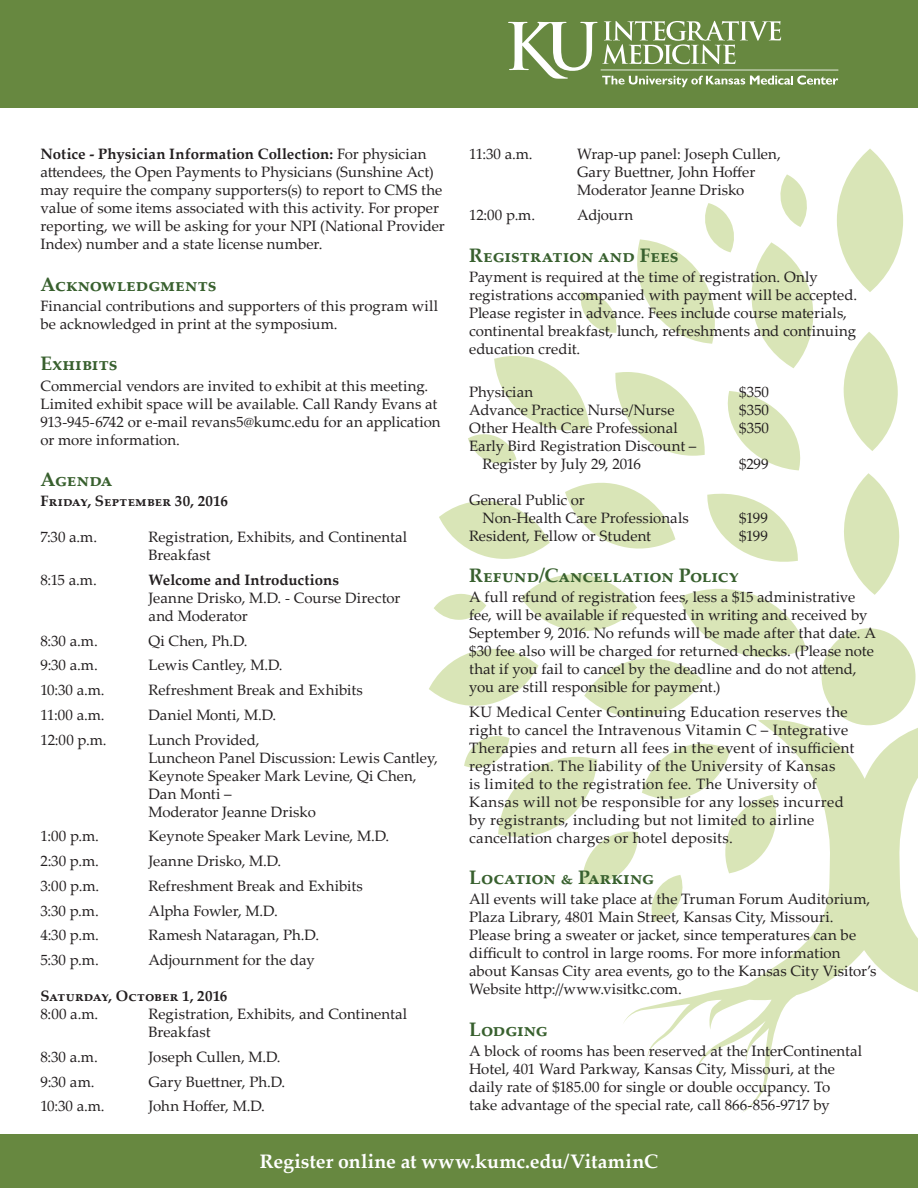
<style>
.page{position:relative;width:918px;height:1188px;background:#fff}
.page>*{position:absolute;margin:0;border:0;box-sizing:border-box;transform-origin:0 0}
.t1{font:700 19.5px "Palatino Linotype";letter-spacing:.005em;color:#38602e}
.t2{font:700 19.5px "Palatino Linotype";color:#fff}
.t3{font:15px/18px "Palatino Linotype";letter-spacing:.005em;color:#231f20}
.t4{font:15px/18px "Palatino Linotype";letter-spacing:.025em;color:#231f20}
.t5{font:700 15px "Palatino Linotype";letter-spacing:.01em;color:#231f20}
.s1{font-weight:700}
</style>
<div class="page">
<svg style="left:837px;top:148px;width:66px;height:144px"></svg>
<svg style="left:439px;top:500px;width:111px;height:59px"></svg>
<svg style="left:637px;top:203px;width:97px;height:141px"></svg>
<svg style="left:580px;top:292px;width:37px;height:41px"></svg>
<svg style="left:468px;top:356px;width:121px;height:108px"></svg>
<svg style="left:780px;top:174px;width:27px;height:53px"></svg>
<svg style="left:464px;top:736px;width:159px;height:149px"></svg>
<svg style="left:844px;top:473px;width:56px;height:122px"></svg>
<svg style="left:843px;top:332px;width:55px;height:119px"></svg>
<svg style="left:565px;top:482px;width:110px;height:67px"></svg>
<svg style="left:429px;top:574px;width:377px;height:142px"></svg>
<svg style="left:615px;top:372px;width:90px;height:84px"></svg>
<svg style="left:751px;top:242px;width:63px;height:126px"></svg>
<svg style="left:707px;top:493px;width:91px;height:69px"></svg>
<svg style="left:727px;top:391px;width:74px;height:79px"></svg>
<div style="left:822px;top:628px;width:94px;height:97px;background:#d9e5b7;border-radius:50%"></div>
<svg style="left:623px;top:709px;width:295px;height:404px"></svg>
<div style="left:0;top:0;width:918px;height:108px;background:#678840"></div>
<div style="left:0;top:1134px;width:918px;height:54px;background:#678840"></div>
<hr style="left:601px;top:70px;width:238px;height:1px;background:#fff">
<svg style="left:508px;top:21px;width:330px;height:66px"></svg>
<p class="t3" style="left:40px;top:145px;width:406px"><span class="s1">Notice - Physician Information Collection:</span> For physician attendees, the Open Payments to Physicians (Sunshine Act) may require the company supporters(s) to report to CMS the value of some items associated with this activity. For proper reporting, we will be asking for your NPI (National Provider Index) number and a state license number.</p>
<p class="t1" style="left:40px;top:270px;width:178px">Acknowledgments</p>
<p class="t3" style="left:40px;top:296px;width:399px">Financial contributions and supporters of this program will be acknowledged in print at the symposium.</p>
<p class="t1" style="left:40px;top:350px;width:79px">Exhibits</p>
<p class="t3" style="left:40px;top:376px;width:402px">Commercial vendors are invited to exhibit at this meeting.<br>Limited exhibit space will be available. Call Randy Evans at 913-945-6742 or e-mail revans5@kumc.edu for an application or more information.</p>
<p class="t1" style="left:40px;top:466px;width:72px">Agenda</p>
<p class="t5" style="left:40px;top:490px;width:189px">Friday, September 30, 2016</p>
<p class="t3" style="left:40px;top:527px;width:58px">7:30 a.m.</p>
<p class="t3" style="left:148px;top:527px;width:260px">Registration, Exhibits, and Continental</p>
<p class="t3" style="left:148px;top:545px;width:64px">Breakfast</p>
<p class="t3" style="left:40px;top:570px;width:58px">8:15 a.m.</p>
<p class="t5" style="left:148px;top:569px;width:192px">Welcome and Introductions</p>
<p class="t3" style="left:148px;top:588px;width:254px">Jeanne Drisko, M.D. - Course Director</p>
<p class="t3" style="left:148px;top:606px;width:101px">and Moderator</p>
<p class="t3" style="left:40px;top:631px;width:59px">8:30 a.m.</p>
<p class="t3" style="left:148px;top:631px;width:101px">Qi Chen, Ph.D.</p>
<p class="t3" style="left:40px;top:656px;width:59px">9:30 a.m.</p>
<p class="t3" style="left:148px;top:656px;width:136px">Lewis Cantley, M.D.</p>
<p class="t3" style="left:40px;top:680px;width:66px">10:30 a.m.</p>
<p class="t3" style="left:148px;top:680px;width:216px">Refreshment Break and Exhibits</p>
<p class="t3" style="left:40px;top:705px;width:66px">11:00 a.m.</p>
<p class="t3" style="left:148px;top:705px;width:129px">Daniel Monti, M.D.</p>
<p class="t3" style="left:40px;top:730px;width:68px">12:00 p.m.</p>
<p class="t3" style="left:148px;top:730px;width:112px">Lunch Provided,</p>
<p class="t3" style="left:148px;top:748px;width:291px">Luncheon Panel Discussion: Lewis Cantley,</p>
<p class="t3" style="left:148px;top:766px;width:270px">Keynote Speaker Mark Levine, Qi Chen,</p>
<p class="t3" style="left:148px;top:784px;width:85px">Dan Monti –</p>
<p class="t3" style="left:148px;top:802px;width:169px">Moderator Jeanne Drisko</p>
<p class="t3" style="left:40px;top:827px;width:60px">1:00 p.m.</p>
<p class="t3" style="left:148px;top:827px;width:242px">Keynote Speaker Mark Levine, M.D.</p>
<p class="t3" style="left:40px;top:851px;width:60px">2:30 p.m.</p>
<p class="t3" style="left:148px;top:851px;width:134px">Jeanne Drisko, M.D.</p>
<p class="t3" style="left:40px;top:876px;width:60px">3:00 p.m.</p>
<p class="t3" style="left:148px;top:876px;width:216px">Refreshment Break and Exhibits</p>
<p class="t3" style="left:40px;top:901px;width:60px">3:30 p.m.</p>
<p class="t3" style="left:148px;top:901px;width:131px">Alpha Fowler, M.D.</p>
<p class="t3" style="left:40px;top:926px;width:60px">4:30 p.m.</p>
<p class="t3" style="left:148px;top:926px;width:172px">Ramesh Nataragan, Ph.D.</p>
<p class="t3" style="left:40px;top:950px;width:60px">5:30 p.m.</p>
<p class="t3" style="left:148px;top:950px;width:168px">Adjournment for the day</p>
<p class="t5" style="left:40px;top:985px;width:188px">Saturday, October 1, 2016</p>
<p class="t3" style="left:40px;top:1004px;width:59px">8:00 a.m.</p>
<p class="t3" style="left:148px;top:1004px;width:260px">Registration, Exhibits, and Continental</p>
<p class="t3" style="left:148px;top:1022px;width:64px">Breakfast</p>
<p class="t3" style="left:40px;top:1047px;width:59px">8:30 a.m.</p>
<p class="t3" style="left:148px;top:1047px;width:134px">Joseph Cullen, M.D.</p>
<p class="t3" style="left:40px;top:1072px;width:56px">9:30 am.</p>
<p class="t3" style="left:148px;top:1072px;width:138px">Gary Buettner, Ph.D.</p>
<p class="t3" style="left:40px;top:1097px;width:66px">10:30 a.m.</p>
<p class="t3" style="left:148px;top:1097px;width:118px">John Hoffer, M.D.</p>
<p class="t3" style="left:469px;top:145px;width:65px">11:30 a.m.</p>
<p class="t3" style="left:577px;top:145px;width:205px">Wrap-up panel: Joseph Cullen,</p>
<p class="t3" style="left:577px;top:163px;width:180px">Gary Buettner, John Hoffer</p>
<p class="t3" style="left:577px;top:181px;width:169px">Moderator Jeanne Drisko</p>
<p class="t3" style="left:469px;top:206px;width:68px">12:00 p.m.</p>
<p class="t3" style="left:577px;top:206px;width:58px">Adjourn</p>
<p class="t1" style="left:469px;top:241px;width:211px">Registration and Fees</p>
<p class="t3" style="left:469px;top:267px;width:389px">Payment is required at the time of registration. Only registrations accompanied with payment will be accepted.<br>Please register in advance. Fees include course materials, continental breakfast, lunch, refreshments and continuing education credit.</p>
<p class="t3" style="left:469px;top:382px;width:66px">Physician</p>
<p class="t3" style="left:739px;top:382px;width:32px">$350</p>
<p class="t3" style="left:469px;top:400px;width:207px">Advance Practice Nurse/Nurse</p>
<p class="t3" style="left:739px;top:400px;width:32px">$350</p>
<p class="t3" style="left:469px;top:418px;width:210px">Other Health Care Professional</p>
<p class="t3" style="left:739px;top:418px;width:32px">$350</p>
<p class="t3" style="left:469px;top:436px;width:229px">Early Bird Registration Discount –</p>
<p class="t3" style="left:483px;top:454px;width:160px">Register by July 29, 2016</p>
<p class="t3" style="left:739px;top:454px;width:31px">$299</p>
<p class="t3" style="left:469px;top:490px;width:117px">General Public or</p>
<p class="t3" style="left:483px;top:508px;width:208px">Non-Health Care Professionals</p>
<p class="t3" style="left:739px;top:508px;width:30px">$199</p>
<p class="t3" style="left:469px;top:526px;width:184px">Resident, Fellow or Student</p>
<p class="t3" style="left:739px;top:526px;width:30px">$199</p>
<p class="t1" style="left:469px;top:561px;width:271px">Refund/Cancellation Policy</p>
<p class="t3" style="left:469px;top:587px;width:408px">A full refund of registration fees, less a $15 administrative fee, will be available if requested in writing and received by September 9, 2016. No refunds will be made after that date. A $30 fee also will be charged for returned checks. (Please note that if you fail to cancel by the deadline and do not attend, you are still responsible for payment.)</p>
<p class="t4" style="left:469px;top:702px;width:387px">KU Medical Center Continuing Education reserves the right to cancel the Intravenous Vitamin C – Integrative Therapies and return all fees in the event of insufficient registration. The liability of the University of Kansas<br>is limited to the registration fee. The University of Kansas will not be responsible for any losses incurred by registrants, including but not limited to airline cancellation charges or hotel deposits.</p>
<p class="t1" style="left:469px;top:864px;width:186px">Location &amp; Parking</p>
<p class="t3" style="left:469px;top:890px;width:409px">All events will take place at the Truman Forum Auditorium, Plaza Library, 4801 Main Street, Kansas City, Missouri.<br>Please bring a sweater or jacket, since temperatures can be difficult to control in large rooms. For more information about Kansas City area events, go to the Kansas City Visitor’s Website http://www.visitkc.com.</p>
<p class="t1" style="left:469px;top:1015px;width:80px">Lodging</p>
<p class="t3" style="left:469px;top:1041px;width:395px">A block of rooms has been reserved at the InterContinental Hotel, 401 Ward Parkway, Kansas City, Missouri, at the daily rate of $185.00 for single or double occupancy. To take advantage of the special rate, call 866-856-9717 by</p>
<p class="t2" style="left:260px;top:1148px;width:400px">Register online at www.kumc.edu/VitaminC</p>
</div>
